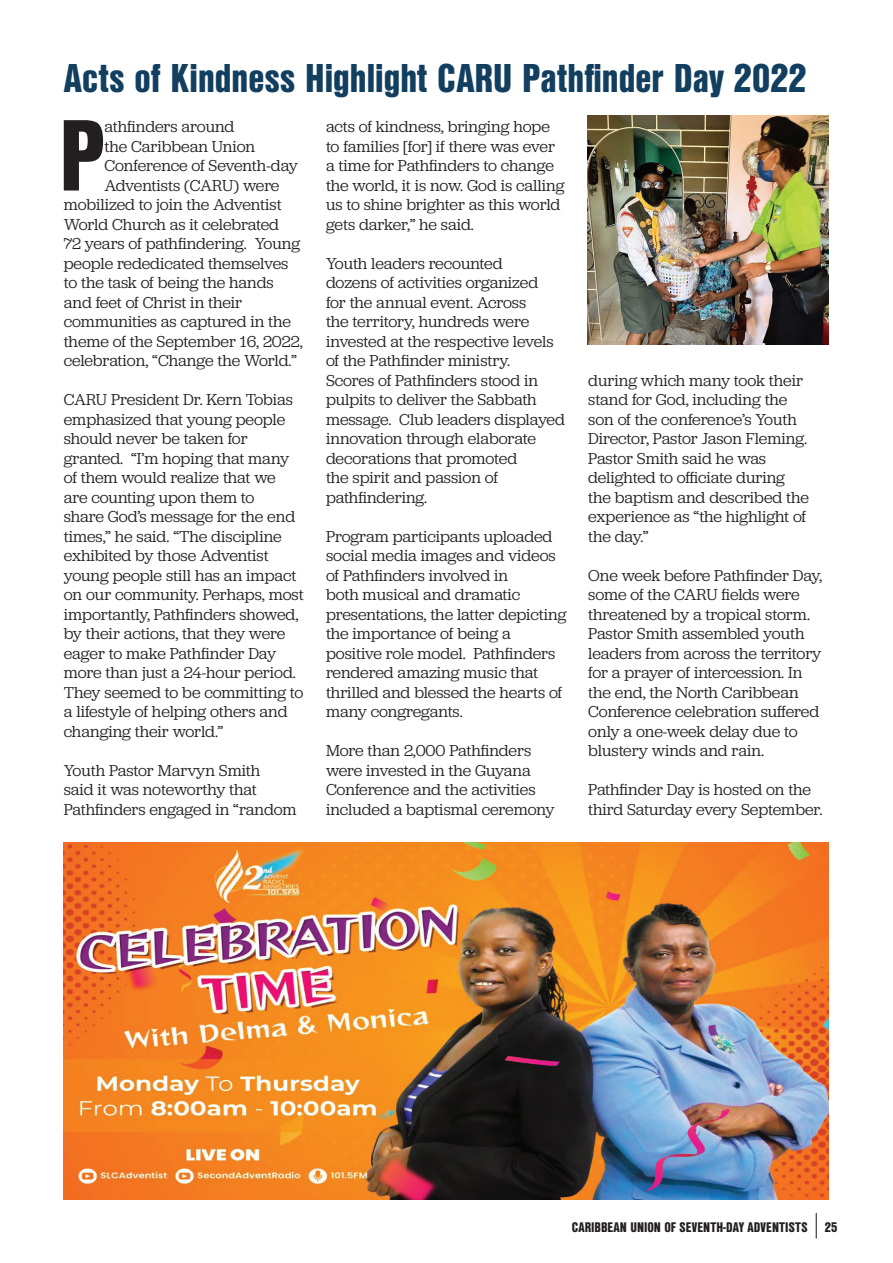
<style>
.page{position:relative;width:893px;height:1263px;background:#fff}
.page>*{position:absolute;margin:0;border:0;box-sizing:border-box;transform-origin:0 0}
.t1{font:900 97.95px "Nimbus San Con L";color:#231f20}
.t2{font:900 39px "Nimbus San Con L";color:#123f5f}
.t3{font:16.5px/19.5px "Jubilat";letter-spacing:-.005em;color:#231f20}
.t4{font:900 13.5px "Nimbus San Con L";color:#231f20}
</style>
<div class="page">
<img style="left:588px;top:116px;width:241px;height:228px">
<svg style="left:816px;top:1213px;width:1px;height:25px"></svg>
<img style="left:64px;top:842px;width:765px;height:357px">
<h2 class="t2" style="left:64px;top:48px;width:744px">Acts of Kindness Highlight CARU Pathfinder Day 2022</h2>
<h1 class="t1" style="left:59px;top:81px;width:47px">P</h1>
<p class="t3" style="left:105px;top:116px;width:131px">athfinders around</p>
<p class="t3" style="left:105px;top:136px;width:152px">the Caribbean Union</p>
<p class="t3" style="left:105px;top:155px;width:195px">Conference of Seventh-day</p>
<p class="t3" style="left:105px;top:175px;width:176px">Adventists (CARU) were</p>
<p class="t3" style="left:64px;top:194px;width:219px">mobilized to join the Adventist</p>
<p class="t3" style="left:64px;top:214px;width:217px">World Church as it celebrated</p>
<p class="t3" style="left:64px;top:233px;width:238px">72 years of pathfindering. Young</p>
<p class="t3" style="left:64px;top:253px;width:226px">people rededicated themselves</p>
<p class="t3" style="left:64px;top:272px;width:211px">to the task of being the hands</p>
<p class="t3" style="left:64px;top:292px;width:180px">and feet of Christ in their</p>
<p class="t3" style="left:64px;top:311px;width:229px">communities as captured in the</p>
<p class="t3" style="left:64px;top:331px;width:241px">theme of the September 16, 2022,</p>
<p class="t3" style="left:64px;top:350px;width:234px">celebration, “Change the World.”</p>
<p class="t3" style="left:64px;top:389px;width:241px">CARU President Dr. Kern Tobias emphasized that young people should never be taken for granted. “I’m hoping that many of them would realize that we<br>are counting upon them to<br>share God’s message for the end times,” he said. “The discipline exhibited by those Adventist young people still has an impact on our community. Perhaps, most importantly, Pathfinders showed, by their actions, that they were eager to make Pathfinder Day more than just a 24-hour period.<br>They seemed to be committing to a lifestyle of helping others and changing their world.”</p>
<p class="t3" style="left:64px;top:760px;width:234px">Youth Pastor Marvyn Smith<br>said it was noteworthy that<br>Pathfinders engaged in “random</p>
<p class="t3" style="left:326px;top:116px;width:240px">acts of kindness, bringing hope to families [for] if there was ever a time for Pathfinders to change the world, it is now. God is calling us to shine brighter as this world gets darker,” he said.</p>
<p class="t3" style="left:326px;top:253px;width:240px">Youth leaders recounted<br>dozens of activities organized<br>for the annual event. Across<br>the territory, hundreds were invested at the respective levels of the Pathfinder ministry.<br>Scores of Pathfinders stood in pulpits to deliver the Sabbath message. Club leaders displayed innovation through elaborate decorations that promoted<br>the spirit and passion of pathfindering.</p>
<p class="t3" style="left:326px;top:526px;width:242px">Program participants uploaded social media images and videos of Pathfinders involved in<br>both musical and dramatic presentations, the latter depicting the importance of being a positive role model. Pathfinders rendered amazing music that thrilled and blessed the hearts of many congregants.</p>
<p class="t3" style="left:326px;top:740px;width:230px">More than 2,000 Pathfinders were invested in the Guyana<br>Conference and the activities included a baptismal ceremony</p>
<p class="t3" style="left:588px;top:370px;width:222px">during which many took their stand for God, including the son of the conference’s Youth<br>Director, Pastor Jason Fleming.<br>Pastor Smith said he was delighted to officiate during the baptism and described the experience as “the highlight of the day.”</p>
<p class="t3" style="left:588px;top:565px;width:235px">One week before Pathfinder Day, some of the CARU fields were threatened by a tropical storm.<br>Pastor Smith assembled youth leaders from across the territory for a prayer of intercession. In the end, the North Caribbean<br>Conference celebration suffered only a one-week delay due to blustery winds and rain.</p>
<p class="t3" style="left:588px;top:779px;width:236px">Pathfinder Day is hosted on the third Saturday every September.</p>
<p class="t4" style="left:572px;top:1217px;width:237px">CARIBBEAN UNION OF SEVENTH-DAY ADVENTISTS</p>
<p class="t4" style="left:825px;top:1217px;width:14px">25</p>
</div>
